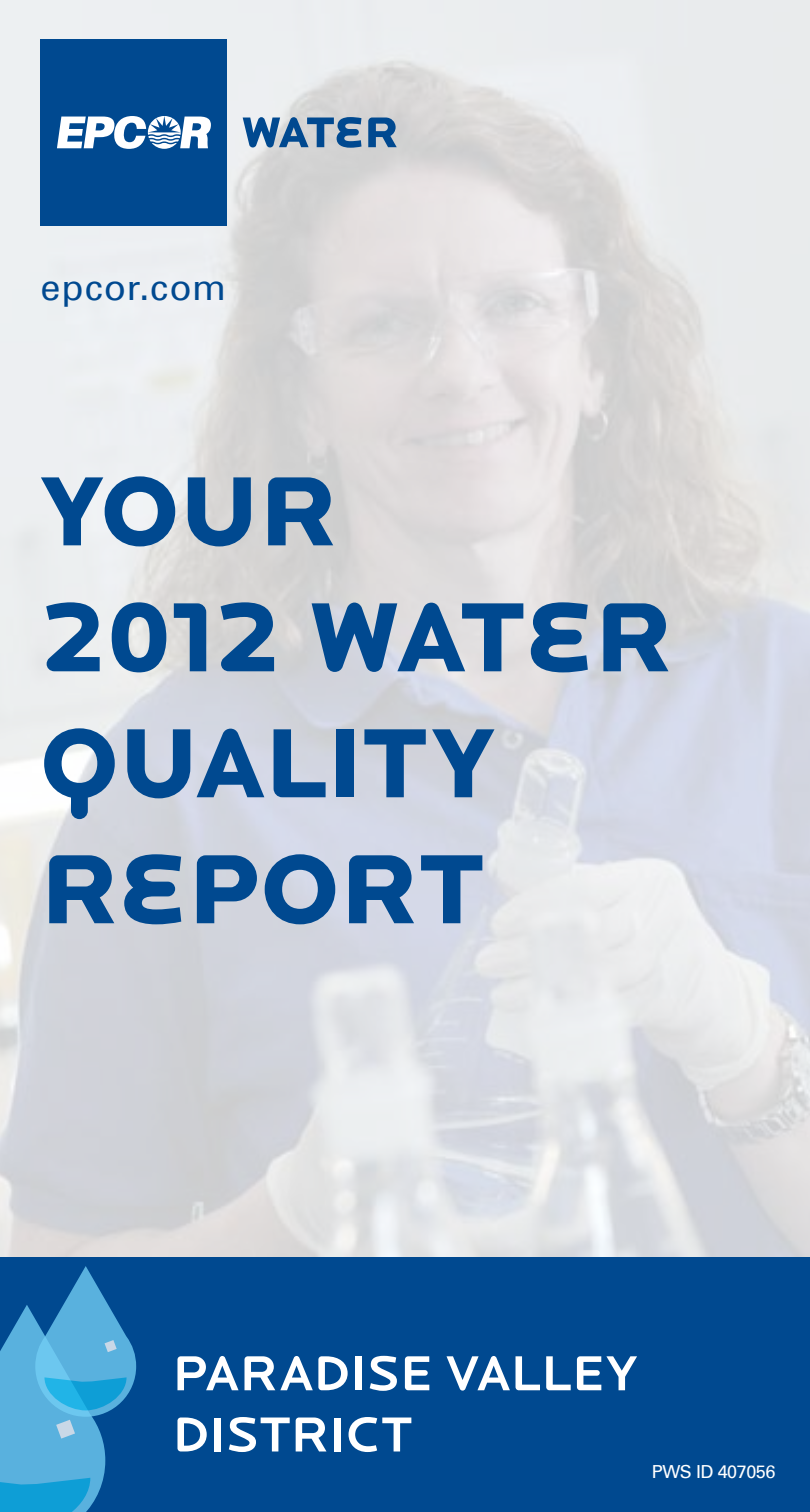
<style>
.page{position:relative;width:810px;height:1512px;background:#fff}
.page>*{position:absolute;margin:0;border:0;box-sizing:border-box;transform-origin:0 0}
.t1{font:900 102px/126px "Locator Display";color:#004990}
.t2{font:500 51px/61.2px "Locator Display";letter-spacing:.01em;color:#fff}
.t3{font:36px "Univers Com 55 Roman";letter-spacing:.03em;color:#004990}
.t4{font:18px "Univers Com 55 Roman";letter-spacing:-.025em;color:#fff}
</style>
<div class="page">
<div style="left:0;top:1257px;width:810px;height:255px;background:#004990"></div>
<svg style="left:243px;top:117px;width:119px;height:31px;background:#688eb3"></svg>
<svg style="left:368px;top:118px;width:29px;height:29px"></svg>
<div style="left:40px;top:39px;width:187px;height:187px;background:#004990"></div>
<svg style="left:57px;top:116px;width:154px;height:33px"></svg>
<svg style="left:0;top:1266px;width:136px;height:246px"></svg>
<p class="t3" style="left:40px;top:266px;width:187px">epcor.com</p>
<p class="t1" style="left:40px;top:450px;width:635px">YOUR<br>2012 WATER<br>QUALITY<br>REPORT</p>
<p class="t2" style="left:173px;top:1344px;width:466px">PARADISE VALLEY<br>DISTRICT</p>
<p class="t4" style="left:652px;top:1460px;width:125px">PWS ID 407056</p>
</div>
